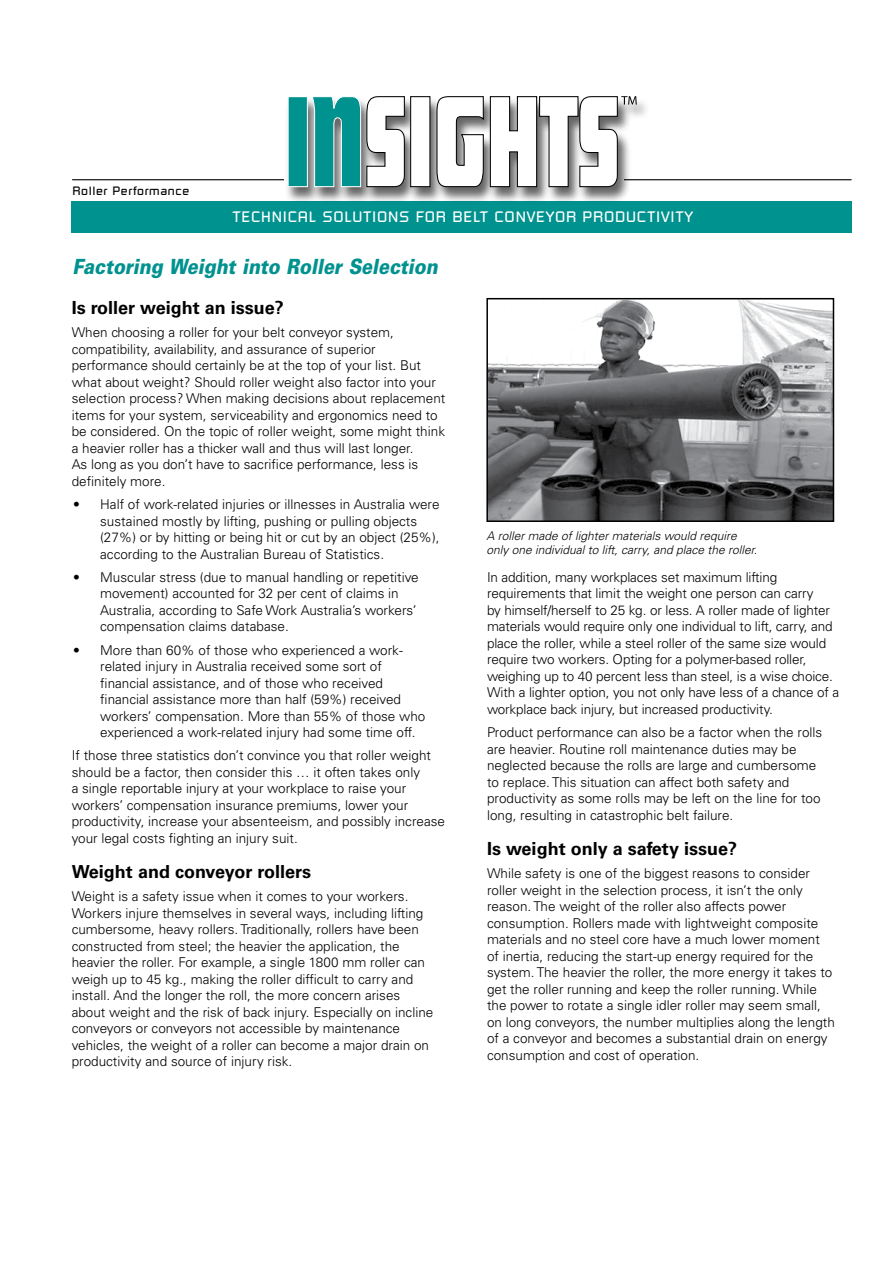
<style>
.page{position:relative;width:893px;height:1263px;background:#fff}
.page>*{position:absolute;margin:0;border:0;box-sizing:border-box;transform-origin:0 0}
.t1{font:italic 900 21px "Univers LT Std";color:#00928f;scale:.85 1}
.t2{font:700 18px "Univers LT Std";color:#000}
.t3{font:15px "Russell Square";letter-spacing:.05em;color:#fff}
.t4{font:300 13.5px/16.5px "Univers LT Std";color:#000}
.t5{font:italic 300 12px/14.4px "Univers LT Std";color:#000}
.t6{font:12px "Russell Square";letter-spacing:.05em;color:#000}
</style>
<div class="page">
<hr style="left:72px;top:179px;width:779px;height:1px;background:#000">
<div style="left:71px;top:202px;width:780px;height:31px;background:#00928f"></div>
<div style="left:285px;top:97px;width:365px;height:107px;background:#000;opacity:.6"></div>
<div style="left:288px;top:97px;width:19px;height:90px;background:#00928f"></div>
<div style="left:288px;top:96px;width:20px;height:91px;border:1px solid #fff"></div>
<svg style="left:311px;top:96px;width:94px;height:92px"></svg>
<div style="left:411px;top:97px;width:19px;height:90px;background:#fff"></div>
<div style="left:410px;top:96px;width:20px;height:91px;border:1px solid #000"></div>
<svg style="left:436px;top:96px;width:201px;height:92px"></svg>
<img style="left:489px;top:301px;width:342px;height:218px">
<div style="left:486px;top:298px;width:348px;height:224px;border:2px solid #000"></div>
<p class="t6" style="left:72px;top:183px;width:118px">Roller Performance</p>
<p class="t3" style="left:232px;top:208px;width:462px">TECHNICAL SOLUTIONS FOR BELT CONVEYOR PRODUCTIVITY</p>
<h1 class="t1" style="left:72px;top:254px;width:431px">Factoring Weight into Roller Selection</h1>
<h2 class="t2" style="left:72px;top:297px;width:214px">Is roller weight an issue?</h2>
<p class="t4" style="left:72px;top:324px;width:375px">When choosing a roller for your belt conveyor system, compatibility, availability, and assurance of superior performance should certainly be at the top of your list. But what about weight? Should roller weight also factor into your selection process? When making decisions about replacement items for your system, serviceability and ergonomics need to be considered. On the topic of roller weight, some might think a heavier roller has a thicker wall and thus will last longer.<br>As long as you don’t have to sacrifice performance, less is definitely more.</p>
<p class="t4" style="left:100px;top:496px;width:341px;text-indent:-27px">• Half of work-related injuries or illnesses in Australia were sustained mostly by lifting, pushing or pulling objects (27%) or by hitting or being hit or cut by an object (25%), according to the Australian Bureau of Statistics.</p>
<p class="t4" style="left:100px;top:569px;width:320px;text-indent:-27px">• Muscular stress (due to manual handling or repetitive movement) accounted for 32 per cent of claims in Australia, according to Safe Work Australia’s workers’ compensation claims database.</p>
<p class="t4" style="left:100px;top:642px;width:327px;text-indent:-27px">• More than 60% of those who experienced a work&shy;related injury in Australia received some sort of financial assistance, and of those who received financial assistance more than half (59%) received workers’ compensation. More than 55% of those who experienced a work-related injury had some time off.</p>
<p class="t4" style="left:72px;top:747px;width:375px">If those three statistics don’t convince you that roller weight should be a factor, then consider this … it often takes only<br>a single reportable injury at your workplace to raise your workers’ compensation insurance premiums, lower your productivity, increase your absenteeism, and possibly increase your legal costs fighting an injury suit.</p>
<h2 class="t2" style="left:72px;top:861px;width:241px">Weight and conveyor rollers</h2>
<p class="t4" style="left:72px;top:888px;width:363px">Weight is a safety issue when it comes to your workers.<br>Workers injure themselves in several ways, including lifting cumbersome, heavy rollers. Traditionally, rollers have been constructed from steel; the heavier the application, the heavier the roller. For example, a single 1800 mm roller can weigh up to 45 kg., making the roller difficult to carry and install. And the longer the roll, the more concern arises about weight and the risk of back injury. Especially on incline conveyors or conveyors not accessible by maintenance vehicles, the weight of a roller can become a major drain on productivity and source of injury risk.</p>
<p class="t5" style="left:486px;top:529px;width:272px">A roller made of lighter materials would require only one individual to lift, carry, and place the roller.</p>
<p class="t4" style="left:487px;top:569px;width:354px">In addition, many workplaces set maximum lifting requirements that limit the weight one person can carry<br>by himself/herself to 25 kg. or less. A roller made of lighter materials would require only one individual to lift, carry, and place the roller, while a steel roller of the same size would require two workers. Opting for a polymer-based roller, weighing up to 40 percent less than steel, is a wise choice.<br>With a lighter option, you not only have less of a chance of a workplace back injury, but increased productivity.</p>
<p class="t4" style="left:487px;top:724px;width:337px">Product performance can also be a factor when the rolls are heavier. Routine roll maintenance duties may be neglected because the rolls are large and cumbersome to replace. This situation can affect both safety and productivity as some rolls may be left on the line for too long, resulting in catastrophic belt failure.</p>
<h2 class="t2" style="left:487px;top:838px;width:252px">Is weight only a safety issue?</h2>
<p class="t4" style="left:487px;top:865px;width:349px">While safety is one of the biggest reasons to consider roller weight in the selection process, it isn’t the only reason. The weight of the roller also affects power consumption. Rollers made with lightweight composite materials and no steel core have a much lower moment of inertia, reducing the start-up energy required for the system. The heavier the roller, the more energy it takes to get the roller running and keep the roller running. While the power to rotate a single idler roller may seem small, on long conveyors, the number multiplies along the length of a conveyor and becomes a substantial drain on energy consumption and cost of operation.</p>
</div>
